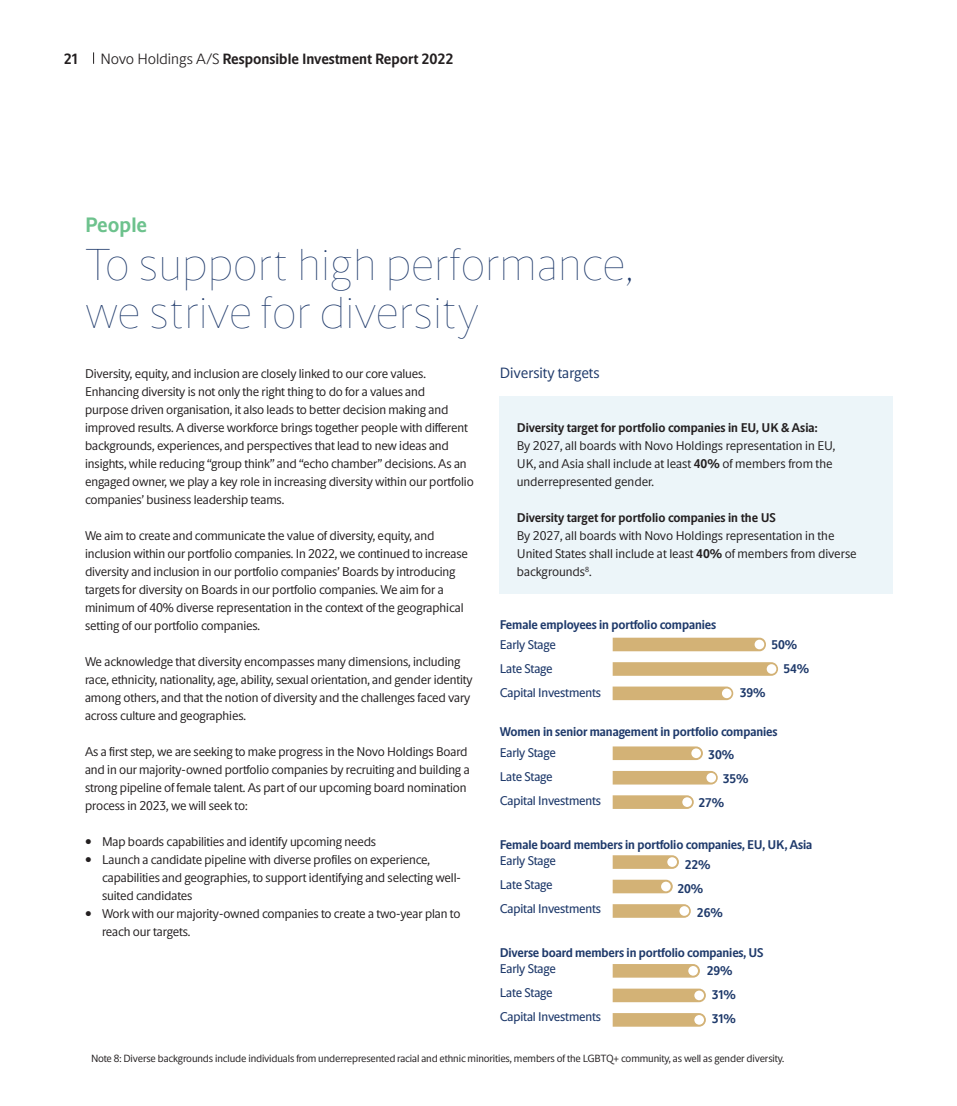
<style>
.page{position:relative;width:957px;height:1106px;background:#fff}
.page>*{position:absolute;margin:0;border:0;box-sizing:border-box;transform-origin:0 0}
.t1{font:100 45px/48px "Novo Apply Sans";color:#1f3a6b}
.t2{font:700 21px "Novo Apply Sans";color:#6dc28d}
.t3{font:700 15px "Novo Apply Sans";color:#231f20}
.t4{font:15px "Novo Apply Sans";color:#1f3a6b}
.Body_copy_-_8_5_12{font:12.75px/18px "Novo Apply Sans";letter-spacing:-.01em;color:#231f20}
.Body_copy_-_8_5_12-2{font:700 12.75px "Novo Apply Sans";letter-spacing:-.01em;color:#1f3a6b}
.Body_copy_-_8_5_12-3{font:500 12.75px "Novo Apply Sans";letter-spacing:-.01em;color:#1f3a6b}
.Body_copy_-_8_5_12-4{font:700 12.75px "Novo Apply Sans";color:#231f20}
.Body_copy_-_8_5_12-5{font:10.5px "Novo Apply Sans";letter-spacing:-.01em;color:#231f20}
.s1{font-weight:300}
.s2{font-weight:700}
</style>
<div class="page">
<svg style="left:93px;top:52px;width:1px;height:12px"></svg>
<div style="left:500px;top:396px;width:393px;height:197px;background:#ecf5f9"></div>
<svg style="left:612px;top:686px;width:121px;height:14px;background:#d5b67e"></svg>
<div style="left:722px;top:688px;width:9px;height:10px;background:#fff;border-radius:50%"></div>
<svg style="left:613px;top:637px;width:153px;height:14px;background:#d5b67e"></svg>
<div style="left:754px;top:639px;width:10px;height:10px;background:#fff;border-radius:50%"></div>
<svg style="left:612px;top:662px;width:166px;height:14px;background:#d4b57b"></svg>
<div style="left:766px;top:664px;width:10px;height:10px;background:#fff;border-radius:50%"></div>
<svg style="left:612px;top:855px;width:67px;height:13px"></svg>
<svg style="left:612px;top:879px;width:61px;height:14px"></svg>
<svg style="left:612px;top:904px;width:79px;height:13px"></svg>
<div style="left:667px;top:857px;width:10px;height:10px;background:#fff;border-radius:50%"></div>
<div style="left:661px;top:881px;width:10px;height:10px;background:#fff;border-radius:50%"></div>
<div style="left:679px;top:906px;width:10px;height:9px;background:#fff;border-radius:50%"></div>
<svg style="left:612px;top:964px;width:88px;height:13px"></svg>
<svg style="left:612px;top:988px;width:94px;height:14px"></svg>
<svg style="left:612px;top:1013px;width:94px;height:13px"></svg>
<div style="left:688px;top:966px;width:10px;height:9px;background:#fff;border-radius:50%"></div>
<div style="left:694px;top:990px;width:10px;height:10px;background:#fff;border-radius:50%"></div>
<div style="left:694px;top:1015px;width:10px;height:9px;background:#fff;border-radius:50%"></div>
<svg style="left:612px;top:746px;width:91px;height:14px"></svg>
<svg style="left:612px;top:771px;width:106px;height:13px"></svg>
<svg style="left:612px;top:795px;width:82px;height:14px"></svg>
<div style="left:682px;top:797px;width:10px;height:10px;background:#fff;border-radius:50%"></div>
<div style="left:706px;top:773px;width:10px;height:9px;background:#fff;border-radius:50%"></div>
<div style="left:691px;top:748px;width:10px;height:10px;background:#fff;border-radius:50%"></div>
<p class="t3" style="left:64px;top:48px;width:16px">21</p>
<p class="t3" style="left:100px;top:48px;width:354px"><span class="s1">Novo Holdings A/S</span> Responsible Investment Report 2022</p>
<p class="t2" style="left:85px;top:210px;width:64px">People</p>
<p class="t1" style="left:85px;top:236px;width:550px">To support high performance, we strive for diversity</p>
<p class="Body_copy_-_8_5_12" style="left:85px;top:364px;width:390px">Diversity, equity, and inclusion are closely linked to our core values.<br>Enhancing diversity is not only the right thing to do for a values and<br>purpose driven organisation, it also leads to better decision making and improved results. A diverse workforce brings together people with different backgrounds, experiences, and perspectives that lead to new ideas and insights, while reducing “group think” and “echo chamber” decisions. As an engaged owner, we play a key role in increasing diversity within our portfolio companies’ business leadership teams.</p>
<p class="Body_copy_-_8_5_12" style="left:85px;top:526px;width:384px">We aim to create and communicate the value of diversity, equity, and inclusion within our portfolio companies. In 2022, we continued to increase diversity and inclusion in our portfolio companies’ Boards by introducing targets for diversity on Boards in our portfolio companies. We aim for a minimum of 40% diverse representation in the context of the geographical setting of our portfolio companies.</p>
<p class="Body_copy_-_8_5_12" style="left:85px;top:652px;width:389px">We acknowledge that diversity encompasses many dimensions, including race, ethnicity, nationality, age, ability, sexual orientation, and gender identity among others, and that the notion of diversity and the challenges faced vary across culture and geographies.</p>
<p class="Body_copy_-_8_5_12" style="left:85px;top:742px;width:386px">As a first step, we are seeking to make progress in the Novo Holdings Board and in our majority-owned portfolio companies by recruiting and building a strong pipeline of female talent. As part of our upcoming board nomination process in 2023, we will seek to:</p>
<p class="Body_copy_-_8_5_12" style="left:85px;top:832px;width:293px">• Map boards capabilities and identify upcoming needs</p>
<p class="Body_copy_-_8_5_12" style="left:102px;top:850px;width:360px;text-indent:-17px">• Launch a candidate pipeline with diverse profiles on experience, capabilities and geographies, to support identifying and selecting well&shy;suited candidates</p>
<p class="Body_copy_-_8_5_12" style="left:102px;top:904px;width:360px;text-indent:-17px">• Work with our majority-owned companies to create a two-year plan to reach our targets.</p>
<p class="t4" style="left:500px;top:362px;width:101px">Diversity targets</p>
<p class="Body_copy_-_8_5_12-4" style="left:517px;top:418px;width:302px">Diversity target for portfolio companies in EU, UK &amp; Asia:</p>
<p class="Body_copy_-_8_5_12" style="left:517px;top:436px;width:320px">By 2027, all boards with Novo Holdings representation in EU,<br>UK, and Asia shall include at least <span class="s2">40%</span> of members from the underrepresented gender.</p>
<p class="Body_copy_-_8_5_12-4" style="left:517px;top:508px;width:261px">Diversity target for portfolio companies in the US</p>
<p class="Body_copy_-_8_5_12" style="left:517px;top:526px;width:341px">By 2027, all boards with Novo Holdings representation in the<br>United States shall include at least <span class="s2">40%</span> of members from diverse backgrounds<sup>8</sup>.</p>
<p class="Body_copy_-_8_5_12-2" style="left:500px;top:616px;width:218px">Female employees in portfolio companies</p>
<p class="Body_copy_-_8_5_12-2" style="left:771px;top:635px;width:27px">50%</p>
<p class="Body_copy_-_8_5_12-2" style="left:783px;top:659px;width:27px">54%</p>
<p class="Body_copy_-_8_5_12-3" style="left:500px;top:636px;width:58px">Early Stage</p>
<p class="Body_copy_-_8_5_12-3" style="left:500px;top:660px;width:55px">Late Stage</p>
<p class="Body_copy_-_8_5_12-3" style="left:500px;top:684px;width:103px">Capital Investments</p>
<p class="Body_copy_-_8_5_12-2" style="left:739px;top:683px;width:27px">39%</p>
<p class="Body_copy_-_8_5_12-2" style="left:500px;top:722px;width:279px">Women in senior management in portfolio companies</p>
<p class="Body_copy_-_8_5_12-3" style="left:500px;top:743px;width:58px">Early Stage</p>
<p class="Body_copy_-_8_5_12-3" style="left:500px;top:767px;width:55px">Late Stage</p>
<p class="Body_copy_-_8_5_12-3" style="left:500px;top:791px;width:103px">Capital Investments</p>
<p class="Body_copy_-_8_5_12-2" style="left:708px;top:745px;width:27px">30%</p>
<p class="Body_copy_-_8_5_12-2" style="left:723px;top:769px;width:27px">35%</p>
<p class="Body_copy_-_8_5_12-2" style="left:698px;top:793px;width:27px">27%</p>
<p class="Body_copy_-_8_5_12-2" style="left:500px;top:835px;width:314px">Female board members in portfolio companies, EU, UK, Asia</p>
<p class="Body_copy_-_8_5_12-3" style="left:500px;top:851px;width:58px">Early Stage</p>
<p class="Body_copy_-_8_5_12-3" style="left:500px;top:875px;width:55px">Late Stage</p>
<p class="Body_copy_-_8_5_12-3" style="left:500px;top:899px;width:103px">Capital Investments</p>
<p class="Body_copy_-_8_5_12-2" style="left:685px;top:855px;width:27px">22%</p>
<p class="Body_copy_-_8_5_12-2" style="left:677px;top:879px;width:27px">20%</p>
<p class="Body_copy_-_8_5_12-2" style="left:697px;top:903px;width:27px">26%</p>
<p class="Body_copy_-_8_5_12-2" style="left:500px;top:943px;width:265px">Diverse board members in portfolio companies, US</p>
<p class="Body_copy_-_8_5_12-3" style="left:500px;top:959px;width:58px">Early Stage</p>
<p class="Body_copy_-_8_5_12-3" style="left:500px;top:983px;width:55px">Late Stage</p>
<p class="Body_copy_-_8_5_12-3" style="left:500px;top:1007px;width:103px">Capital Investments</p>
<p class="Body_copy_-_8_5_12-5" style="left:91px;top:1051px;width:695px">Note 8: Diverse backgrounds include individuals from underrepresented racial and ethnic minorities, members of the LGBTQ+ community, as well as gender diversity.</p>
<p class="Body_copy_-_8_5_12-2" style="left:707px;top:961px;width:27px">29%</p>
<p class="Body_copy_-_8_5_12-2" style="left:711px;top:985px;width:26px">31%</p>
<p class="Body_copy_-_8_5_12-2" style="left:711px;top:1009px;width:26px">31%</p>
</div>
